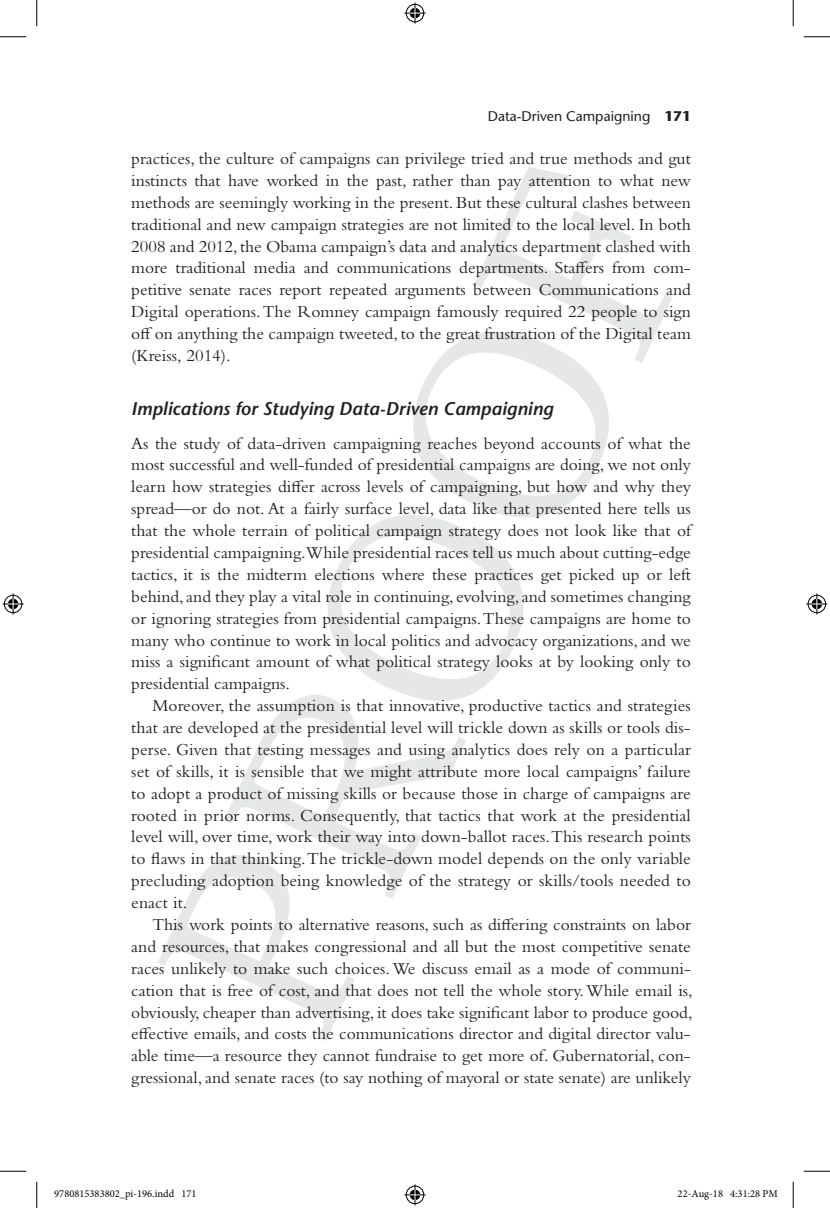
<style>
.page{position:relative;width:830px;height:1208px;background:#fff}
.page>*{position:absolute;margin:0;border:0;box-sizing:border-box;transform-origin:0 0}
.t1{font:italic 600 18.38px "Stone Sans Std";color:#231f20}
.t2{font:17.5px/21.9px "Bembo Std";color:#231f20;text-align:justify}
.t3{font:500 14px "Stone Sans Std";color:#231f20}
.t4{font:10.5px "Minion Pro";color:#000}
.s1{font-weight:700}
</style>
<div class="page">
<svg style="left:158px;top:858px;width:196px;height:183px"></svg>
<svg style="left:224px;top:695px;width:242px;height:203px"></svg>
<svg style="left:324px;top:167px;width:348px;height:537px"></svg>
<svg style="left:0;top:36px;width:26px;height:1px"></svg>
<svg style="left:803px;top:36px;width:27px;height:1px"></svg>
<svg style="left:0;top:1170px;width:26px;height:1px"></svg>
<svg style="left:803px;top:1170px;width:27px;height:1px"></svg>
<svg style="left:36px;top:0;width:1px;height:26px"></svg>
<svg style="left:36px;top:1181px;width:1px;height:27px"></svg>
<svg style="left:792px;top:0;width:1px;height:26px"></svg>
<svg style="left:792px;top:1181px;width:1px;height:27px"></svg>
<svg style="left:404px;top:3px;width:21px;height:21px"></svg>
<svg style="left:404px;top:1184px;width:21px;height:21px"></svg>
<svg style="left:3px;top:593px;width:21px;height:21px"></svg>
<svg style="left:806px;top:593px;width:21px;height:21px"></svg>
<p class="t3" style="left:487px;top:108px;width:205px">Data-Driven Campaigning <span class="s1">171</span></p>
<p class="t2" style="left:131px;top:147px;width:561px">practices, the culture of campaigns can privilege tried and true methods and gut instincts that have worked in the past, rather than pay attention to what new methods are seemingly working in the present. But these cultural clashes between traditional and new campaign strategies are not limited to the local level. In both 2008 and 2012, the Obama campaign’s data and analytics department clashed with more traditional media and communications departments. Staffers from com&shy;petitive senate races report repeated arguments between Communications and Digital operations. The Romney campaign famously required 22 people to sign off on anything the campaign tweeted, to the great frustration of the Digital team (Kreiss, 2014).</p>
<p class="t1" style="left:131px;top:398px;width:423px">Implications for Studying Data-Driven Campaigning</p>
<p class="t2" style="left:131px;top:432px;width:561px">As the study of data-driven campaigning reaches beyond accounts of what the most successful and well-funded of presidential campaigns are doing, we not only learn how strategies differ across levels of campaigning, but how and why they spread—or do not. At a fairly surface level, data like that presented here tells us that the whole terrain of political campaign strategy does not look like that of presidential campaigning.While presidential races tell us much about cutting-edge tactics, it is the midterm elections where these practices get picked up or left behind, and they play a vital role in continuing, evolving, and sometimes changing or ignoring strategies from presidential campaigns. These campaigns are home to many who continue to work in local politics and advocacy organizations, and we miss a significant amount of what political strategy looks at by looking only to presidential campaigns.</p>
<p class="t2" style="left:131px;top:694px;width:561px;text-indent:21px">Moreover, the assumption is that innovative, productive tactics and strategies that are developed at the presidential level will trickle down as skills or tools dis&shy;perse. Given that testing messages and using analytics does rely on a particular set of skills, it is sensible that we might attribute more local campaigns’ failure to adopt a product of missing skills or because those in charge of campaigns are rooted in prior norms. Consequently, that tactics that work at the presidential level will, over time, work their way into down-ballot races. This research points to flaws in that thinking. The trickle-down model depends on the only variable precluding adoption being knowledge of the strategy or skills/tools needed to enact it.</p>
<p class="t2" style="left:131px;top:913px;width:563px;text-indent:21px">This work points to alternative reasons, such as differing constraints on labor and resources, that makes congressional and all but the most competitive senate races unlikely to make such choices. We discuss email as a mode of communi&shy;cation that is free of cost, and that does not tell the whole story. While email is, obviously, cheaper than advertising, it does take significant labor to produce good, effective emails, and costs the communications director and digital director valu&shy;able time—a resource they cannot fundraise to get more of. Gubernatorial, con&shy;gressional, and senate races (to say nothing of mayoral or state senate) are unlikely</p>
<p class="t4" style="left:54px;top:1187px;width:144px">9780815383802_pi-196.indd 171</p>
<p class="t4" style="left:677px;top:1187px;width:102px">22-Aug-18 4:31:28 PM</p>
</div>
